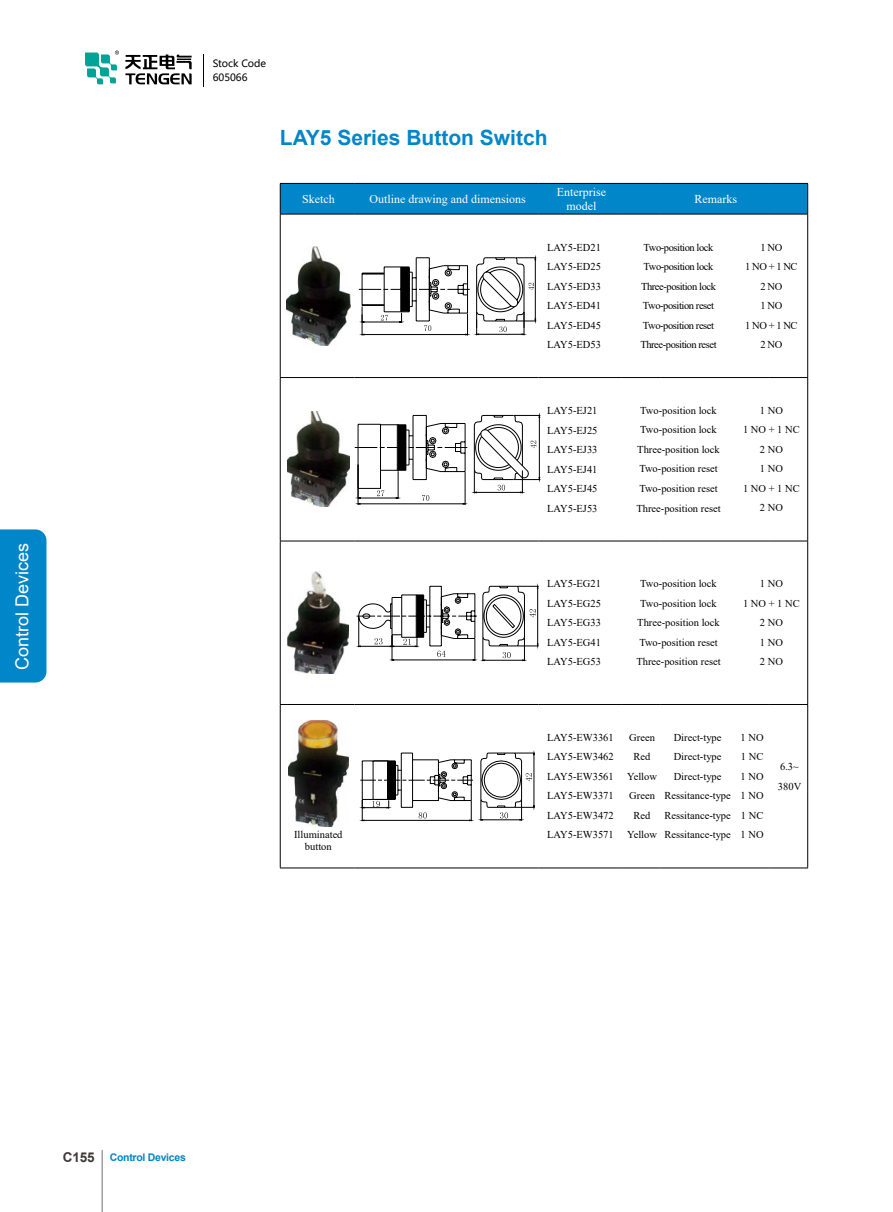
<style>
.page{position:relative;width:893px;height:1212px;background:#fff}
.page>*{position:absolute;margin:0;border:0;box-sizing:border-box;transform-origin:0 0}
.t1{font:700 21px "Arial";color:#0086c9}
.t2{font:18px "Arial";color:#fff}
.t3{font:700 13.5px "Arial";color:#3e3a39}
.t4{font:12px/14.4px "Times New Roman";color:#fff;text-align:center}
.t5{font:10.5px/19.5px "Times New Roman";color:#000;text-align:center}
.t6{font:10.5px/19.5px "Times New Roman";letter-spacing:-.04em;color:#000;text-align:center}
.t7{font:700 10.5px "Arial";letter-spacing:-.025em;color:#0086c9}
.t8{font:9.9px/14px "Microsoft Ya Hei";color:#000}
</style>
<div class="page">
<div style="left:281px;top:184px;width:526px;height:30px;background:#0086c9"></div>
<hr style="left:280px;top:214px;width:1px;height:163px;background:#000">
<hr style="left:280px;top:541px;width:1px;height:163px;background:#000">
<hr style="left:280px;top:183px;width:74px;height:1px;background:#000">
<hr style="left:280px;top:184px;width:1px;height:30px;background:#000">
<hr style="left:354px;top:183px;width:185px;height:1px;background:#000">
<hr style="left:539px;top:183px;width:83px;height:1px;background:#000">
<hr style="left:622px;top:183px;width:38px;height:1px;background:#000">
<hr style="left:660px;top:183px;width:73px;height:1px;background:#000">
<hr style="left:733px;top:183px;width:36px;height:1px;background:#000">
<hr style="left:769px;top:183px;width:39px;height:1px;background:#000">
<hr style="left:807px;top:184px;width:1px;height:30px;background:#000">
<hr style="left:280px;top:214px;width:74px;height:1px;background:#000">
<hr style="left:354px;top:214px;width:185px;height:1px;background:#000">
<hr style="left:539px;top:214px;width:83px;height:1px;background:#000">
<hr style="left:622px;top:214px;width:38px;height:1px;background:#000">
<hr style="left:660px;top:214px;width:73px;height:1px;background:#000">
<hr style="left:733px;top:214px;width:36px;height:1px;background:#000">
<hr style="left:769px;top:214px;width:39px;height:1px;background:#000">
<hr style="left:807px;top:214px;width:1px;height:163px;background:#000">
<hr style="left:807px;top:541px;width:1px;height:163px;background:#000">
<hr style="left:280px;top:377px;width:74px;height:1px;background:#000">
<hr style="left:280px;top:378px;width:1px;height:163px;background:#000">
<hr style="left:354px;top:377px;width:185px;height:1px;background:#000">
<hr style="left:539px;top:377px;width:83px;height:1px;background:#000">
<hr style="left:622px;top:377px;width:38px;height:1px;background:#000">
<hr style="left:660px;top:377px;width:73px;height:1px;background:#000">
<hr style="left:733px;top:377px;width:36px;height:1px;background:#000">
<hr style="left:769px;top:377px;width:39px;height:1px;background:#000">
<hr style="left:807px;top:378px;width:1px;height:163px;background:#000">
<hr style="left:280px;top:541px;width:74px;height:1px;background:#000">
<hr style="left:354px;top:541px;width:185px;height:1px;background:#000">
<hr style="left:539px;top:541px;width:83px;height:1px;background:#000">
<hr style="left:622px;top:541px;width:38px;height:1px;background:#000">
<hr style="left:660px;top:541px;width:73px;height:1px;background:#000">
<hr style="left:733px;top:541px;width:36px;height:1px;background:#000">
<hr style="left:769px;top:541px;width:39px;height:1px;background:#000">
<hr style="left:280px;top:704px;width:74px;height:1px;background:#000">
<hr style="left:280px;top:705px;width:1px;height:163px;background:#000">
<hr style="left:354px;top:704px;width:185px;height:1px;background:#000">
<hr style="left:539px;top:704px;width:83px;height:1px;background:#000">
<hr style="left:622px;top:704px;width:38px;height:1px;background:#000">
<hr style="left:660px;top:704px;width:73px;height:1px;background:#000">
<hr style="left:733px;top:704px;width:36px;height:1px;background:#000">
<hr style="left:769px;top:704px;width:39px;height:1px;background:#000">
<hr style="left:807px;top:705px;width:1px;height:163px;background:#000">
<hr style="left:280px;top:868px;width:74px;height:1px;background:#000">
<hr style="left:354px;top:868px;width:185px;height:1px;background:#000">
<hr style="left:539px;top:868px;width:83px;height:1px;background:#000">
<hr style="left:622px;top:868px;width:38px;height:1px;background:#000">
<hr style="left:660px;top:868px;width:73px;height:1px;background:#000">
<hr style="left:733px;top:868px;width:36px;height:1px;background:#000">
<hr style="left:769px;top:868px;width:39px;height:1px;background:#000">
<img style="left:287px;top:247px;width:63px;height:98px">
<svg style="left:358px;top:255px;width:178px;height:81px"></svg>
<img style="left:287px;top:412px;width:62px;height:95px">
<svg style="left:354px;top:412px;width:186px;height:93px"></svg>
<img style="left:288px;top:572px;width:61px;height:102px">
<svg style="left:356px;top:583px;width:183px;height:79px"></svg>
<img style="left:288px;top:720px;width:60px;height:107px">
<svg style="left:360px;top:750px;width:175px;height:72px"></svg>
<hr style="left:102px;top:1150px;width:1px;height:62px;background:#727171">
<div style="left:0;top:529px;width:46px;height:153px;background:#0086c9"></div>
<hr style="left:204px;top:54px;width:1px;height:33px;background:#000">
<svg style="left:85px;top:50px;width:34px;height:34px"></svg>
<svg style="left:125px;top:55px;width:67px;height:29px"></svg>
<h2 class="t2" style="left:10px;top:670px;width:129px;rotate:-90deg">Control Devices</h2>
<p class="t8" style="left:213px;top:56px;width:55px">Stock Code<br>605066</p>
<p class="t1" style="left:280px;top:123px;width:269px">LAY5 Series Button Switch</p>
<p class="t4" style="left:302px;top:191px;width:34px">Sketch</p>
<p class="t4" style="left:369px;top:191px;width:158px">Outline drawing and dimensions</p>
<p class="t4" style="left:557px;top:184px;width:51px">Enterprise model</p>
<p class="t4" style="left:694px;top:191px;width:44px">Remarks</p>
<p class="t5" style="left:547px;top:237px;width:55px;text-align:justify">LAY5-ED21<br>LAY5-ED25<br>LAY5-ED33<br>LAY5-ED41<br>LAY5-ED45<br>LAY5-ED53</p>
<p class="t6" style="left:640px;top:237px;width:78px">Two-position lock<br>Two-position lock<br>Three-position lock<br>Two-position reset<br>Two-position reset<br>Three-position reset</p>
<p class="t6" style="left:745px;top:237px;width:54px">1 NO<br>1 NO + 1 NC<br>2 NO<br>1 NO<br>1 NO + 1 NC<br>2 NO</p>
<p class="t5" style="left:547px;top:400px;width:52px;text-align:justify">LAY5-EJ21<br>LAY5-EJ25<br>LAY5-EJ33<br>LAY5-EJ41<br>LAY5-EJ45<br>LAY5-EJ53</p>
<p class="t5" style="left:636px;top:400px;width:86px">Two-position lock<br>Two-position lock<br>Three-position lock<br>Two-position reset<br>Two-position reset<br>Three-position reset</p>
<p class="t5" style="left:743px;top:400px;width:58px">1 NO<br>1 NO + 1 NC<br>2 NO<br>1 NO<br>1 NO + 1 NC<br>2 NO</p>
<p class="t5" style="left:294px;top:827px;width:50px;line-height:12.6px">Illuminated button</p>
<p class="t5" style="left:547px;top:574px;width:55px;text-align:justify">LAY5-EG21<br>LAY5-EG25<br>LAY5-EG33<br>LAY5-EG41<br>LAY5-EG53</p>
<p class="t5" style="left:636px;top:574px;width:86px">Two-position lock<br>Two-position lock<br>Three-position lock<br>Two-position reset<br>Three-position reset</p>
<p class="t5" style="left:743px;top:574px;width:58px">1 NO<br>1 NO + 1 NC<br>2 NO<br>1 NO<br>2 NO</p>
<p class="t5" style="left:547px;top:727px;width:68px;text-align:justify">LAY5-EW3361<br>LAY5-EW3462<br>LAY5-EW3561<br>LAY5-EW3371<br>LAY5-EW3472<br>LAY5-EW3571</p>
<p class="t5" style="left:627px;top:727px;width:31px">Green<br>Red<br>Yellow<br>Green<br>Red<br>Yellow</p>
<p class="t5" style="left:664px;top:727px;width:68px">Direct-type<br>Direct-type<br>Direct-type<br>Ressitance-type<br>Ressitance-type<br>Ressitance-type</p>
<p class="t5" style="left:741px;top:727px;width:25px;text-align:justify">1 NO 1 NC 1 NO 1 NO 1 NC 1 NO</p>
<p class="t5" style="left:778px;top:756px;width:25px;text-align:left">6.3~<br>380V</p>
<p class="t3" style="left:63px;top:1147px;width:33px">C155</p>
<p class="t7" style="left:110px;top:1150px;width:78px">Control Devices</p>
</div>
